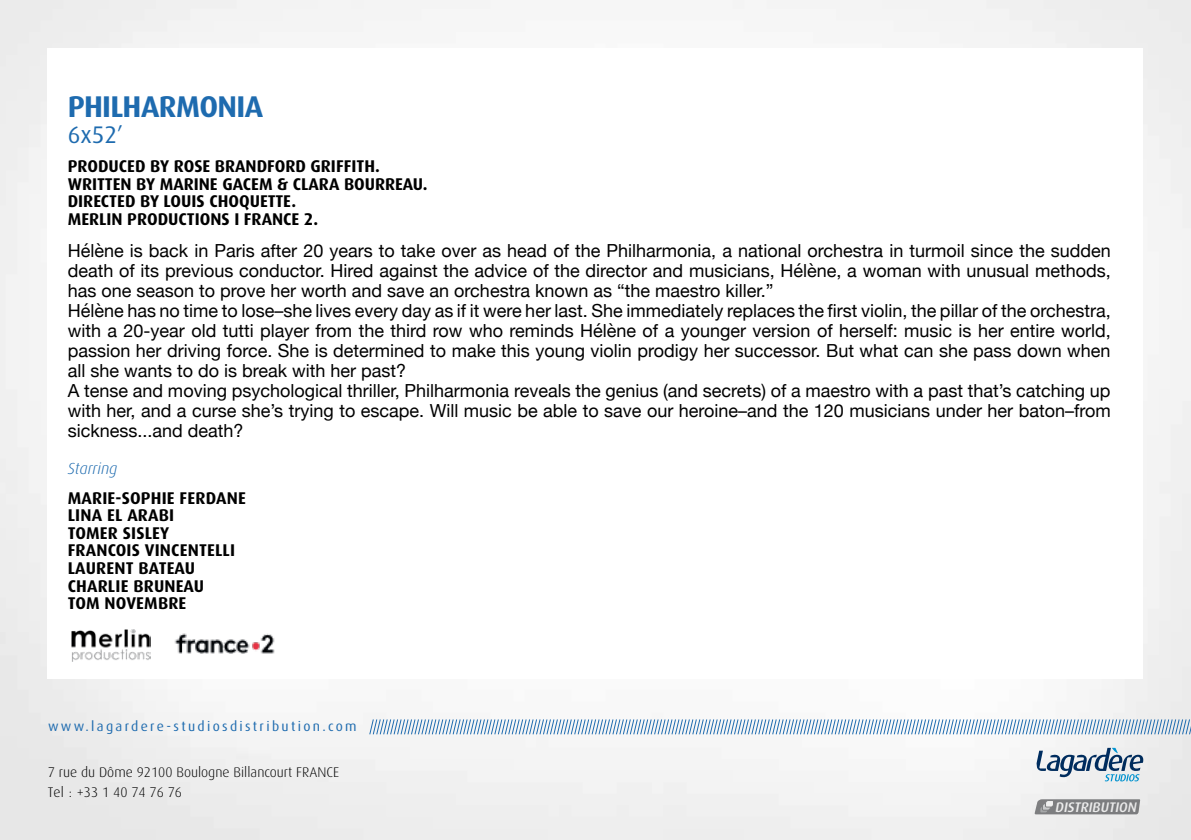
<style>
.page{position:relative;width:1191px;height:840px;background:#fff}
.page>*{position:absolute;margin:0;border:0;box-sizing:border-box;transform-origin:0 0}
.t1{font:700 30px "Dax";letter-spacing:-.02em;color:#1e6baf}
.t2{font:24px "Dax";color:#1e6baf}
.t3{font:18px/20px "Helvetica Neue";color:#000}
.t4{font:700 17px/17.6px "Dax";color:#000}
.t5{font:italic 300 16px "Dax";color:#1e6baf}
.t6{font:300 14px/20.6px "Dax";color:#000}
.t7{font:italic 500 13.8px "Dax";color:#fff}
.t8{font:13.6px "Dax";letter-spacing:.17em;color:#1e6baf}
.s1{font-size:22.6px}
</style>
<div class="page">
<svg style="left:1034px;top:798px;width:106px;height:15px;background:#8d8d8f"></svg>
<svg style="left:1035px;top:747px;width:108px;height:34px"></svg>
<img style="left:72px;top:629px;width:79px;height:32px">
<img style="left:174px;top:633px;width:101px;height:19px">
<svg style="left:369px;top:718px;width:822px;height:16px"></svg>
<h1 class="t1" style="left:68px;top:89px;width:197px">PHILHARMONIA</h1>
<h2 class="t2" style="left:68px;top:121px;width:57px">6x52<span class="s1">’</span></h2>
<p class="t4" style="left:68px;top:157px;width:361px">PRODUCED BY ROSE BRANDFORD GRIFFITH.<br>WRITTEN BY MARINE GACEM &amp; CLARA BOURREAU.<br>DIRECTED BY LOUIS CHOQUETTE.<br>MERLIN PRODUCTIONS I FRANCE 2.</p>
<p class="t3" style="left:68px;top:242px;width:1044px">Hélène is back in Paris after 20 years to take over as head of the Philharmonia, a national orchestra in turmoil since the sudden death of its previous conductor. Hired against the advice of the director and musicians, Hélène, a woman with unusual methods, has one season to prove her worth and save an orchestra known as “the maestro killer.”<br>Hélène has no time to lose–she lives every day as if it were her last. She immediately replaces the first violin, the pillar of the orchestra, with a 20-year old tutti player from the third row who reminds Hélène of a younger version of herself: music is her entire world, passion her driving force. She is determined to make this young violin prodigy her successor. But what can she pass down when all she wants to do is break with her past?<br>A tense and moving psychological thriller, Philharmonia reveals the genius (and secrets) of a maestro with a past that’s catching up with her, and a curse she’s trying to escape. Will music be able to save our heroine–and the 120 musicians under her baton–from sickness...and death?</p>
<p class="t5" style="left:68px;top:459px;width:51px">Starring</p>
<p class="t4" style="left:68px;top:488px;width:180px">MARIE-SOPHIE FERDANE<br>LINA EL ARABI<br>TOMER SISLEY<br>FRANCOIS VINCENTELLI<br>LAURENT BATEAU<br>CHARLIE BRUNEAU<br>TOM NOVEMBRE</p>
<p class="t8" style="left:48px;top:718px;width:310px">www.lagardere-studiosdistribution.com</p>
<p class="t6" style="left:48px;top:761px;width:293px">7 rue du Dôme 92100 Boulogne Billancourt FRANCE<br>Tel : +33 1 40 74 76 76</p>
<p class="t7" style="left:1055px;top:798px;width:85px">DISTRIBUTION</p>
</div>
